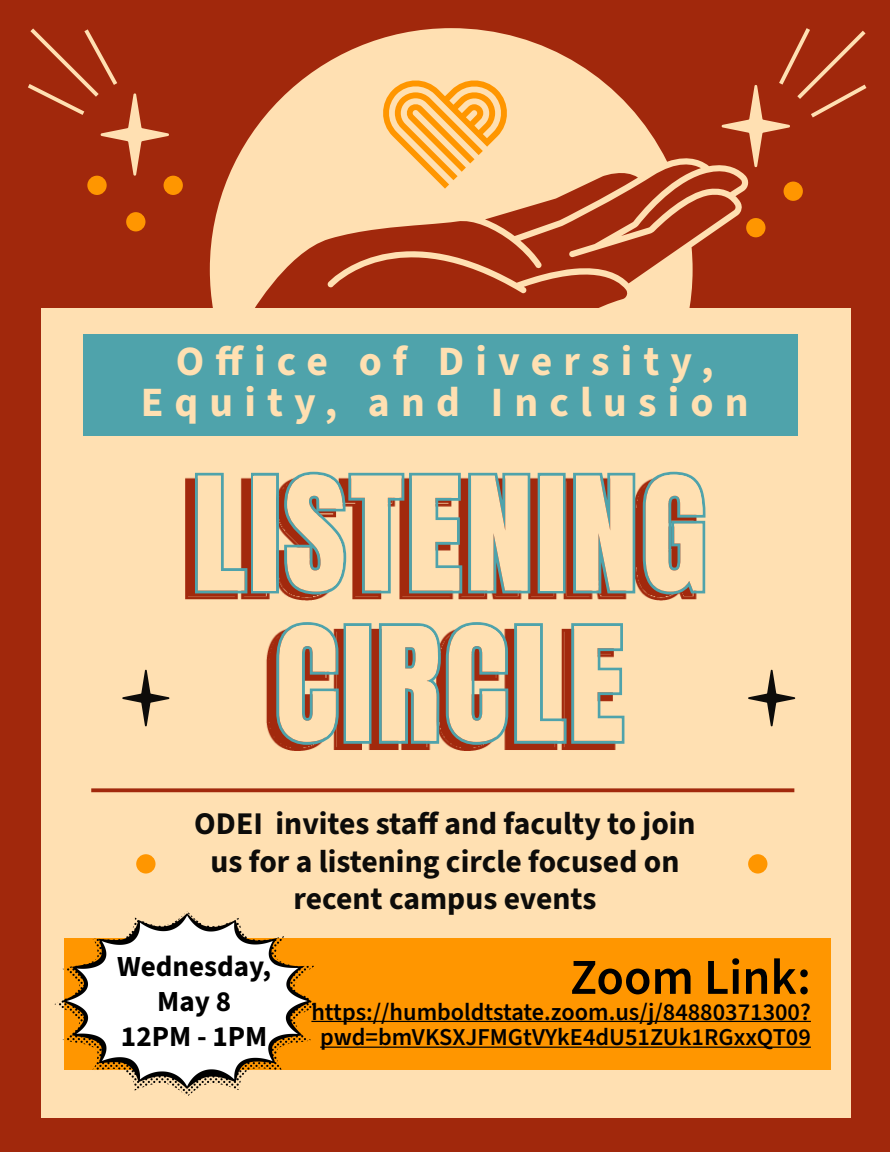
<style>
.page{position:relative;width:890px;height:1152px;background:#a1280c}
.page>*{position:absolute;margin:0;border:0;box-sizing:border-box;transform-origin:0 0}
.t1{font:133.6px/150.4px "Anton";letter-spacing:.03em;color:#ffe0b2;text-align:center}
.t2{font:600 50.4px "Source Sans 3";color:#000}
.t3{font:700 41.6px/40.8px "Source Sans 3";letter-spacing:.27em;color:#ffe0b2;text-align:center}
.t4{font:700 31.6px/37.6px "Source Sans 3";color:#0d0c0a;text-align:center}
.t5{font:700 29.2px/34.8px "Source Sans 3";color:#000;text-align:center}
.t6{font:600 24.4px/25.6px "Source Sans 3";color:#000;text-align:center}
</style>
<div class="page">
<svg style="left:210px;top:28px;width:538px;height:280px"></svg>
<div style="left:41px;top:308px;width:809px;height:810px;background:#ffe0b2"></div>
<div style="left:84px;top:335px;width:714px;height:101px;background:#4fa3ab"></div>
<div style="left:65px;top:938px;width:766px;height:131px;background:#ff9600"></div>
<img style="left:116px;top:373px;width:735px;height:452px">
<svg style="left:195px;top:472px;width:510px;height:273px"></svg>
<img style="left:54px;top:911px;width:275px;height:185px">
<hr style="left:311px;top:1021px;width:500px;height:1px;background:#000">
<hr style="left:320px;top:1047px;width:491px;height:1px;background:#000">
<svg style="left:91px;top:788px;width:703px;height:4px;background:#aa3a1c"></svg>
<svg style="left:380px;top:77px;width:130px;height:112px;background:#ffc675"></svg>
<svg style="left:122px;top:670px;width:47px;height:56px"></svg>
<svg style="left:748px;top:670px;width:47px;height:56px"></svg>
<svg style="left:28px;top:28px;width:141px;height:148px"></svg>
<svg style="left:722px;top:28px;width:145px;height:139px"></svg>
<div style="left:126px;top:212px;width:19px;height:19px;background:#ff9600;border-radius:50%"></div>
<div style="left:136px;top:854px;width:20px;height:20px;background:#ff9600;border-radius:50%"></div>
<div style="left:748px;top:854px;width:19px;height:20px;background:#ff9600;border-radius:50%"></div>
<div style="left:746px;top:218px;width:19px;height:19px;background:#ff9600;border-radius:50%"></div>
<div style="left:164px;top:176px;width:19px;height:19px;background:#ff9600;border-radius:50%"></div>
<div style="left:784px;top:182px;width:19px;height:19px;background:#ff9600;border-radius:50%"></div>
<div style="left:87px;top:176px;width:20px;height:19px;background:#ff9600;border-radius:50%"></div>
<h3 class="t3" style="left:141px;top:341px;width:609px">Office of Diversity,<br>Equity, and Inclusion</h3>
<h1 class="t1" style="left:193px;top:469px;width:515px">LISTENING<br>CIRCLE</h1>
<p class="t4" style="left:194px;top:805px;width:503px">ODEI invites staff and faculty to join us for a listening circle focused on recent campus events</p>
<p class="t5" style="left:117px;top:949px;width:156px">Wednesday,<br>May 8<br>12PM - 1PM</p>
<h2 class="t2" style="left:570px;top:945px;width:242px">Zoom Link:</h2>
<p class="t6" style="left:311px;top:999px;width:501px">https://humboldtstate.zoom.us/j/84880371300? pwd=bmVKSXJFMGtVYkE4dU51ZUk1RGxxQT09</p>
</div>
